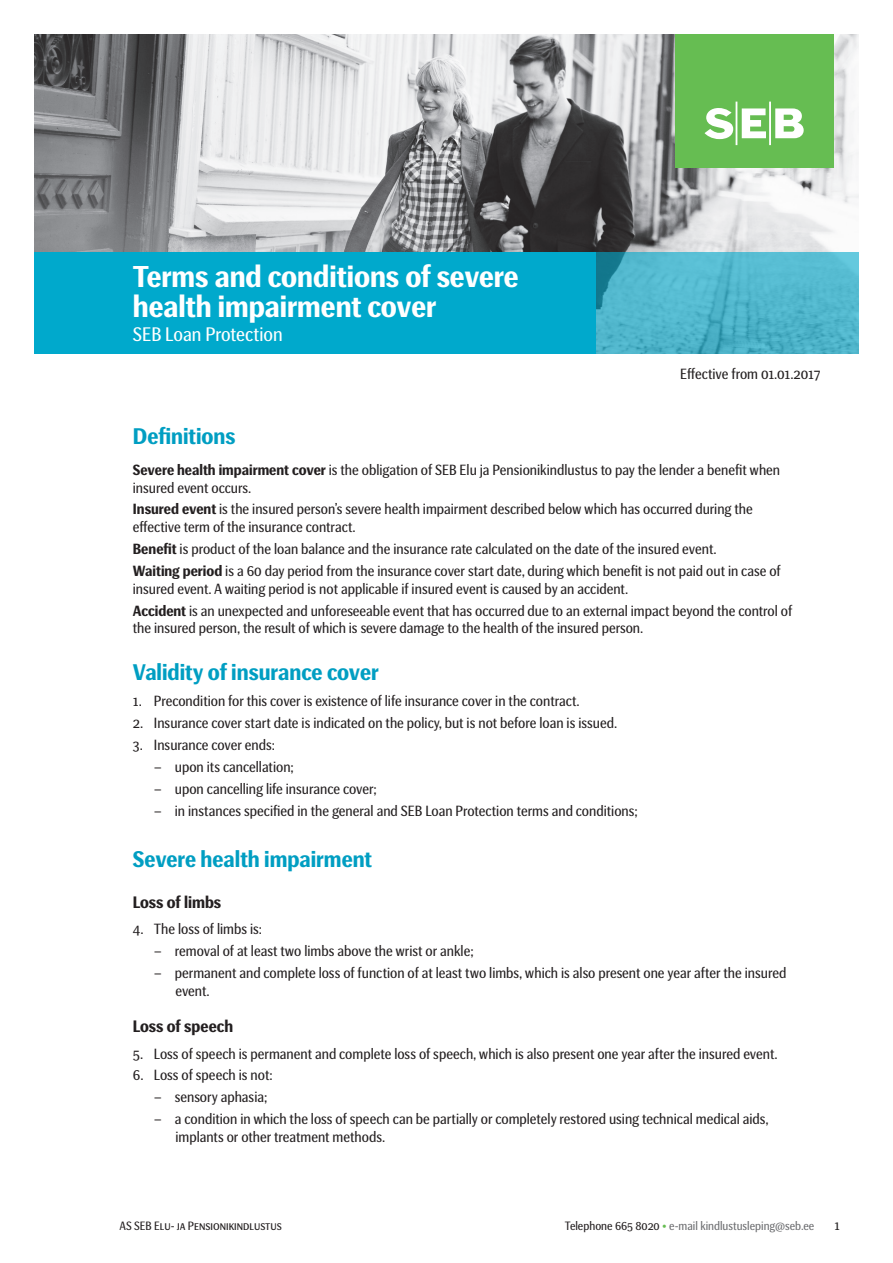
<style>
.page{position:relative;width:893px;height:1263px;background:#fff}
.page>*{position:absolute;margin:0;border:0;box-sizing:border-box;transform-origin:0 0}
.Title_2_22_25{font:700 30px/30px "SEB Basic CY";color:#fff}
.Headline_3_13{font:700 22.5px "SEB Basic CY";color:#009ec2}
.Title_2_22_25-2{font:19.5px "SEB Basic CY";color:#fff}
.Body_text_leping_vah{font:700 16.5px "SEB Basic CY";color:#231f20}
.Body_tekst_10_12_lep{font:14.7px/17.7px "SEB Basic CY";color:#231f20}
.bodytext_leping_taan{font:14.7px/17.7px "SEB Basic CY";color:#231f20}
.bodytext_10_12_lepin{font:14.7px "SEB Basic CY";color:#231f20}
.t1{font:13.5px "SEB Basic CY";color:#231f20}
.t2{font:12px "SEB Basic CY";color:#6c6d70}
.t3{font:12px "SEB Basic CY";color:#231f20}
.s1{font-weight:700}
.s2{color:#231f20}
.s3{font-family:"SEB Basic";font-weight:500;color:#66bd52}
</style>
<div class="page">
<img style="left:34px;top:34px;width:825px;height:219px">
<svg style="left:595px;top:253px;width:264px;height:101px;background:#4db4cb"></svg>
<div style="left:34px;top:253px;width:561px;height:101px;background:#00a9cc"></div>
<div style="left:675px;top:34px;width:158px;height:134px;background:#66bd52"></div>
<svg style="left:704px;top:102px;width:100px;height:43px"></svg>
<p class="Title_2_22_25" style="left:133px;top:263px;width:387px">Terms and conditions of severe health impairment cover</p>
<p class="Title_2_22_25-2" style="left:133px;top:323px;width:151px">SEB Loan Protection</p>
<p class="Body_tekst_10_12_lep" style="left:680px;top:365px;width:142px">Effective from 01.01.2017</p>
<p class="Headline_3_13" style="left:133px;top:424px;width:104px">Definitions</p>
<p class="Body_tekst_10_12_lep" style="left:133px;top:461px;width:649px"><span class="s1">Severe health impairment cover</span> is the obligation of SEB Elu ja Pensionikindlustus to pay the lender a benefit when insured event occurs.</p>
<p class="Body_tekst_10_12_lep" style="left:133px;top:501px;width:621px"><span class="s1">Insured event</span> is the insured person’s severe health impairment described below which has occurred during the effective term of the insurance contract.</p>
<p class="Body_tekst_10_12_lep" style="left:133px;top:540px;width:585px"><span class="s1">Benefit</span> is product of the loan balance and the insurance rate calculated on the date of the insured event.</p>
<p class="Body_tekst_10_12_lep" style="left:133px;top:562px;width:649px"><span class="s1">Waiting period</span> is a 60 day period from the insurance cover start date, during which benefit is not paid out in case of insured event. A waiting period is not applicable if insured event is caused by an accident.</p>
<p class="Body_tekst_10_12_lep" style="left:133px;top:602px;width:661px"><span class="s1">Accident</span> is an unexpected and unforeseeable event that has occurred due to an external impact beyond the control of the insured person, the result of which is severe damage to the health of the insured person.</p>
<p class="Headline_3_13" style="left:133px;top:660px;width:247px">Validity of insurance cover</p>
<p class="bodytext_10_12_lepin" style="left:133px;top:693px;width:448px">1. Precondition for this cover is existence of life insurance cover in the contract.</p>
<p class="bodytext_10_12_lepin" style="left:133px;top:715px;width:486px">2. Insurance cover start date is indicated on the policy, but is not before loan is issued.</p>
<p class="bodytext_10_12_lepin" style="left:133px;top:737px;width:144px">3. Insurance cover ends:</p>
<p class="bodytext_leping_taan" style="left:154px;top:759px;width:141px">− upon its cancellation;</p>
<p class="bodytext_leping_taan" style="left:154px;top:781px;width:224px">− upon cancelling life insurance cover;</p>
<p class="bodytext_leping_taan" style="left:154px;top:802px;width:485px">− in instances specified in the general and SEB Loan Protection terms and conditions;</p>
<p class="Headline_3_13" style="left:133px;top:847px;width:241px">Severe health impairment</p>
<p class="Body_text_leping_vah" style="left:133px;top:893px;width:90px">Loss of limbs</p>
<p class="bodytext_10_12_lepin" style="left:133px;top:921px;width:131px">4. The loss of limbs is:</p>
<p class="bodytext_leping_taan" style="left:154px;top:942px;width:321px">− removal of at least two limbs above the wrist or ankle;</p>
<p class="bodytext_leping_taan" style="left:175px;top:964px;width:612px;text-indent:-21px">− permanent and complete loss of function of at least two limbs, which is also present one year after the insured event.</p>
<p class="Body_text_leping_vah" style="left:133px;top:1017px;width:102px">Loss of speech</p>
<p class="bodytext_10_12_lepin" style="left:133px;top:1045px;width:646px">5. Loss of speech is permanent and complete loss of speech, which is also present one year after the insured event.</p>
<p class="bodytext_10_12_lepin" style="left:133px;top:1067px;width:141px">6. Loss of speech is not:</p>
<p class="bodytext_leping_taan" style="left:154px;top:1089px;width:115px">− sensory aphasia;</p>
<p class="bodytext_leping_taan" style="left:175px;top:1111px;width:595px;text-indent:-21px">− a condition in which the loss of speech can be partially or completely restored using technical medical aids, implants or other treatment methods.</p>
<p class="t3" style="left:120px;top:1219px;width:164px">AS SEB Elu- ja Pensionikindlustus</p>
<p class="t2" style="left:565px;top:1219px;width:251px"><span class="s2">Telephone 665 8020</span> <span class="s3">•</span> e-mail kindlustusleping@seb.ee</p>
<p class="t1" style="left:834px;top:1217px;width:7px">1</p>
</div>
